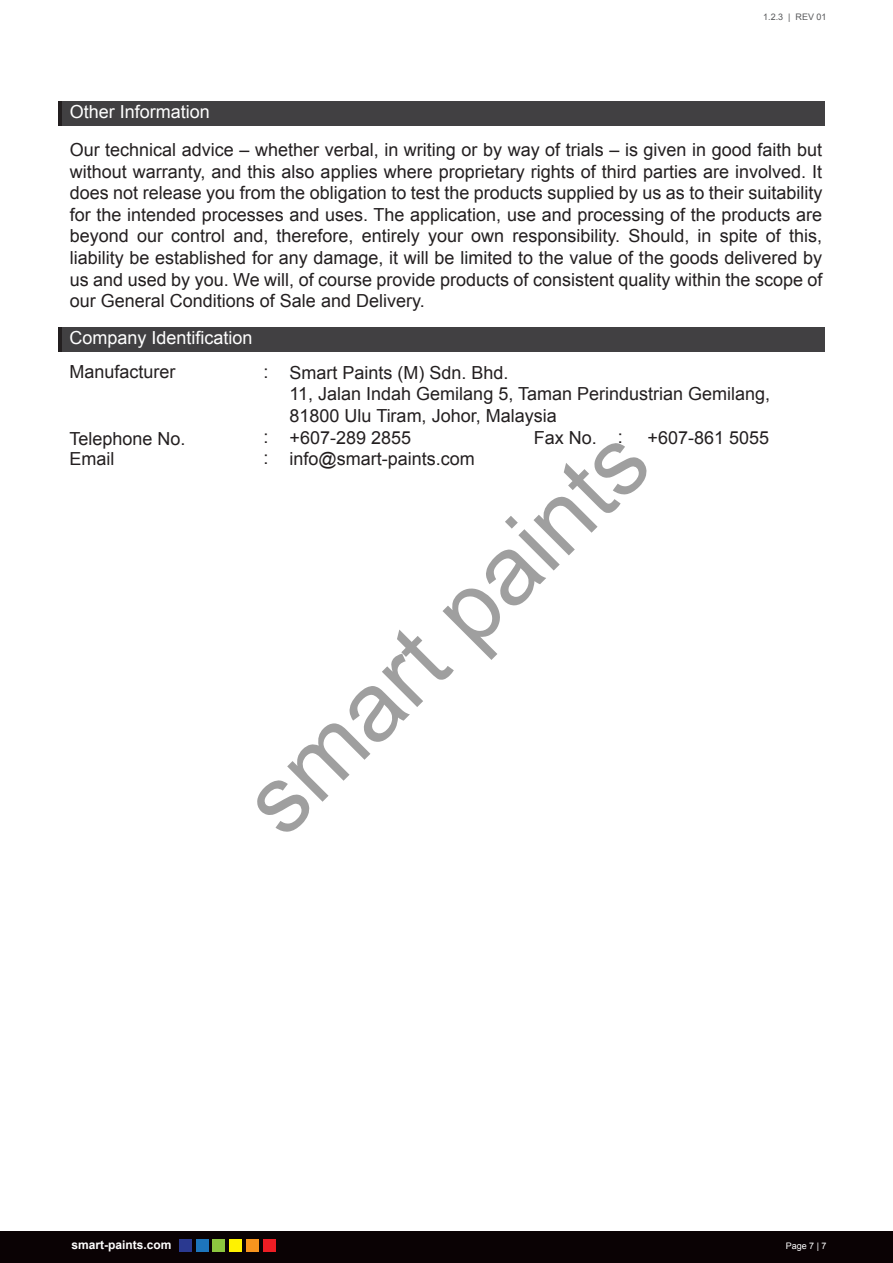
<style>
.page{position:relative;width:893px;height:1263px;background:#fff}
.page>*{position:absolute;margin:0;border:0;box-sizing:border-box;transform-origin:0 0}
.t1{font:96.45px "Arial";color:rgb(0 0 0/.38)}
.t2{font:18px/21.6px "Arial";color:#231f20;text-align:justify}
.t3{font:18px "Arial";color:#fff}
.t4{font:700 12px "Arial";color:#fff}
.t5{font:9px "Arial";color:#58595b}
.t6{font:9px "Arial";color:#fff}
</style>
<div class="page">
<div style="left:0;top:1231px;width:893px;height:32px;background:#0a0204"></div>
<div style="left:179px;top:1239px;width:13px;height:13px;background:#2a3990"></div>
<div style="left:196px;top:1239px;width:13px;height:13px;background:#1d75bc"></div>
<div style="left:213px;top:1239px;width:12px;height:13px;background:#8dc63f"></div>
<div style="left:229px;top:1239px;width:13px;height:13px;background:#fff200"></div>
<div style="left:246px;top:1239px;width:13px;height:13px;background:#f7941e"></div>
<div style="left:263px;top:1239px;width:13px;height:13px;background:#ed1d24"></div>
<div style="left:58px;top:101px;width:767px;height:24px;background:#414042"></div>
<hr style="left:58px;top:101px;width:4px;height:24px;background:#231f20">
<div style="left:58px;top:327px;width:767px;height:24px;background:#414042"></div>
<hr style="left:58px;top:327px;width:4px;height:24px;background:#231f20">
<p class="t5" style="left:763px;top:11px;width:65px">1.2.3 | REV 01</p>
<p class="t3" style="left:70px;top:100px;width:142px">Other Information</p>
<p class="t2" style="left:70px;top:139px;width:754px">Our technical advice – whether verbal, in writing or by way of trials – is given in good faith but without warranty, and this also applies where proprietary rights of third parties are involved. It does not release you from the obligation to test the products supplied by us as to their suitability for the intended processes and uses. The application, use and processing of the products are beyond our control and, therefore, entirely your own responsibility. Should, in spite of this, liability be established for any damage, it will be limited to the value of the goods delivered by us and used by you. We will, of course provide products of consistent quality within the scope of our General Conditions of Sale and Delivery.</p>
<p class="t3" style="left:70px;top:326px;width:185px">Company Identification</p>
<p class="t2" style="left:69px;top:361px;width:108px">Manufacturer</p>
<p class="t2" style="left:290px;top:362px;width:482px;text-align:left;text-indent:-26px">: Smart Paints (M) Sdn. Bhd.<br>11, Jalan Indah Gemilang 5, Taman Perindustrian Gemilang,<br>81800 Ulu Tiram, Johor, Malaysia</p>
<p class="t2" style="left:69px;top:428px;width:118px">Telephone No.</p>
<p class="t2" style="left:264px;top:427px;width:149px">: +607-289 2855</p>
<p class="t2" style="left:534px;top:428px;width:90px">Fax No. :</p>
<p class="t2" style="left:648px;top:427px;width:123px">+607-861 5055</p>
<p class="t2" style="left:69px;top:448px;width:46px">Email</p>
<p class="t2" style="left:264px;top:448px;width:213px">: info@smart-paints.com</p>
<h1 class="t1" style="left:213px;top:769px;width:527px;rotate:-45deg">smart paints</h1>
<p class="t4" style="left:72px;top:1236px;width:102px">smart-paints.com</p>
<p class="t6" style="left:786px;top:1239px;width:42px">Page 7 | 7</p>
</div>
